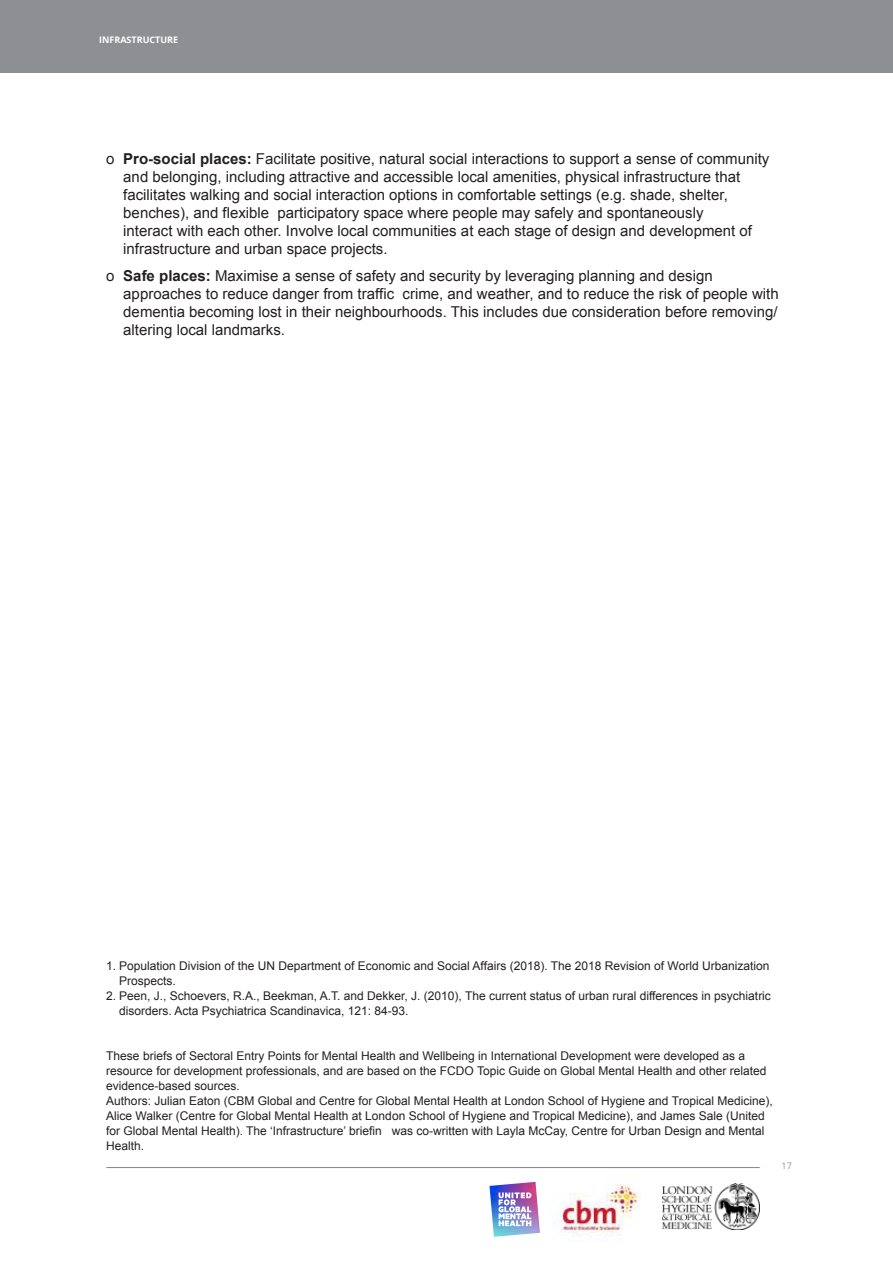
<style>
.page{position:relative;width:893px;height:1263px;background:#fff}
.page>*{position:absolute;margin:0;border:0;box-sizing:border-box;transform-origin:0 0}
.t1{font:15px/18px "Arial";color:#231f20}
.t2{font:12px/15px "Arial";color:#231f20}
.t3{font:700 9px "Open Sans";color:#fff}
.t4{font:9px "Open Sans";color:#939598}
.s1{font-weight:700}
.s2{font-style:inherit}
</style>
<div class="page">
<div style="left:0;top:0;width:893px;height:72px;background:#8d8f92"></div>
<hr style="left:106px;top:1167px;width:654px;height:1px;background:#808099">
<img style="left:554px;top:1175px;width:87px;height:62px">
<img style="left:663px;top:1183px;width:97px;height:46px">
<img style="left:489px;top:1182px;width:51px;height:55px">
<p class="t3" style="left:99px;top:36px;width:81px">INFRASTRUCTURE</p>
<p class="t1" style="left:123px;top:150px;width:648px;text-indent:-17px">o <span class="s1">Pro-social places:</span> Facilitate positive, natural social interactions to support a sense of community and belonging, including attractive and accessible local amenities, physical infrastructure that facilitates walking and social interaction options in comfortable settings (e.g. shade, shelter, benches), and flexible participatory space where people may safely and spontaneously<br>interact with each other. Involve local communities at each stage of design and development of infrastructure and urban space projects.</p>
<p class="t1" style="left:123px;top:266px;width:657px;text-indent:-17px">o <span class="s1">Safe places:</span> Maximise a sense of safety and security by leveraging planning and design approaches to reduce danger from traffic crime, and weather, and to reduce the risk of people with dementia becoming lost in their neighbourhoods. This includes due consideration before removing/ altering local landmarks.</p>
<p class="t2" style="left:119px;top:958px;width:652px;text-indent:-13px"><span class="s2">1.</span> Population Division of the UN Department of Economic and Social Affairs (2018). The 2018 Revision of World Urbanization<br>Prospects.</p>
<p class="t2" style="left:119px;top:988px;width:653px;text-indent:-13px"><span class="s2">2.</span> Peen, J., Schoevers, R.A., Beekman, A.T. and Dekker, J. (2010), The current status of urban rural differences in psychiatric disorders. Acta Psychiatrica Scandinavica, 121: 84-93.</p>
<p class="t2" style="left:106px;top:1048px;width:668px">These briefs of Sectoral Entry Points for Mental Health and Wellbeing in International Development were developed as a resource for development professionals, and are based on the FCDO Topic Guide on Global Mental Health and other related evidence-based sources.<br>Authors: Julian Eaton (CBM Global and Centre for Global Mental Health at London School of Hygiene and Tropical Medicine), Alice Walker (Centre for Global Mental Health at London School of Hygiene and Tropical Medicine), and James Sale (United for Global Mental Health). The ‘Infrastructure’ briefin was co-written with Layla McCay, Centre for Urban Design and Mental Health.</p>
<p class="t4" style="left:781px;top:1160px;width:12px">17</p>
</div>
